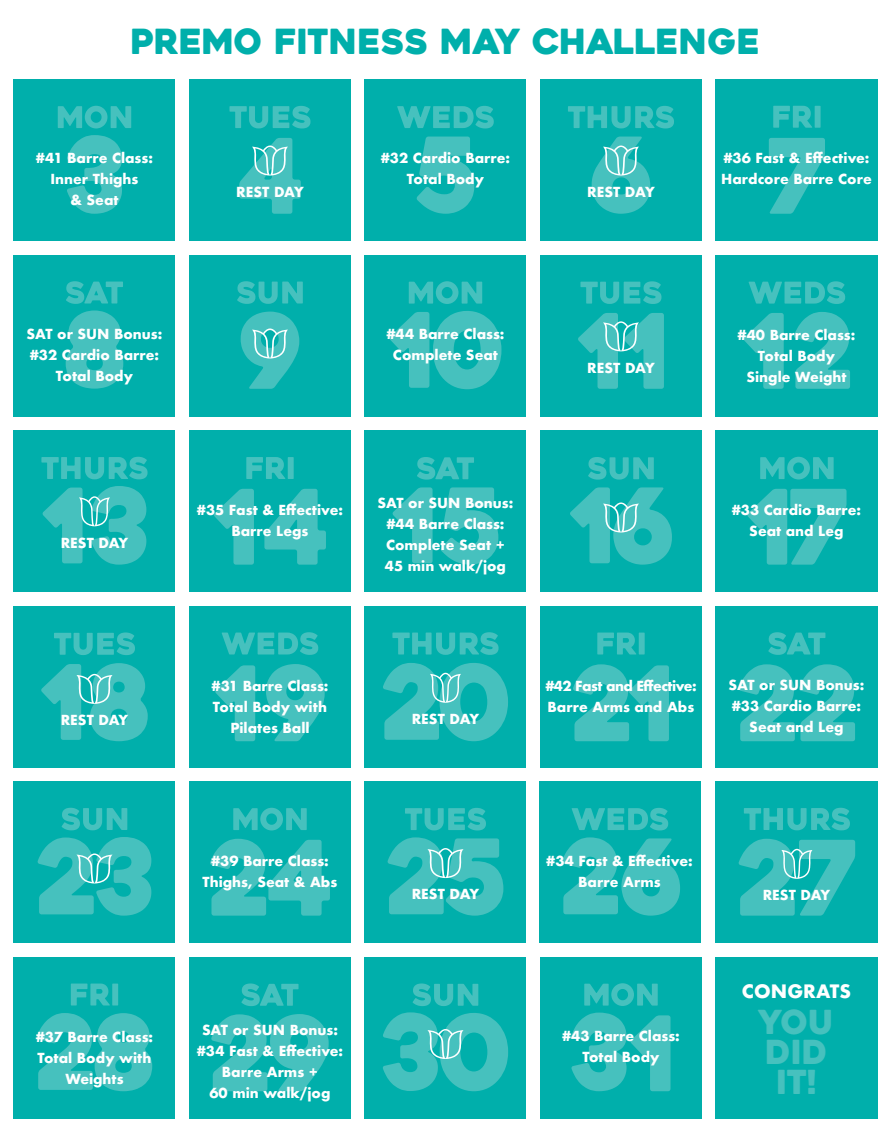
<style>
.page{position:relative;width:891px;height:1134px;background:#fff}
.page>*{position:absolute;margin:0;border:0;box-sizing:border-box;transform-origin:0 0}
.t1{font:34.5px "Heavitas";color:#00afab}
.t2{font:33px/30px "Heavitas";letter-spacing:-.01em;color:#46c1be;text-align:center}
.t3{font:700 18px "Futura";color:#fff}
.t4{font:700 13.5px/21px "Futura";color:#fff;text-align:center}
.t5{font:700 13.5px/21px "Futura";letter-spacing:-.025em;color:#fff}
</style>
<div class="page">
<div style="left:14px;top:80px;width:162px;height:162px;background:#00afab"></div>
<div style="left:716px;top:255px;width:162px;height:162px;background:#00afab"></div>
<div style="left:189px;top:606px;width:162px;height:162px;background:#00afab"></div>
<div style="left:14px;top:606px;width:162px;height:162px;background:#00afab"></div>
<div style="left:14px;top:782px;width:162px;height:162px;background:#00afab"></div>
<div style="left:364px;top:957px;width:162px;height:162px;background:#00afab"></div>
<div style="left:14px;top:957px;width:162px;height:162px;background:#00afab"></div>
<div style="left:189px;top:782px;width:162px;height:162px;background:#00afab"></div>
<div style="left:540px;top:957px;width:162px;height:162px;background:#00afab"></div>
<div style="left:364px;top:782px;width:162px;height:162px;background:#00afab"></div>
<div style="left:716px;top:957px;width:162px;height:162px;background:#00afab"></div>
<div style="left:189px;top:80px;width:162px;height:162px;background:#00afab"></div>
<div style="left:540px;top:255px;width:162px;height:162px;background:#00afab"></div>
<div style="left:189px;top:255px;width:162px;height:162px;background:#00afab"></div>
<div style="left:364px;top:80px;width:162px;height:162px;background:#00afab"></div>
<div style="left:189px;top:430px;width:162px;height:162px;background:#00afab"></div>
<div style="left:540px;top:606px;width:162px;height:162px;background:#00afab"></div>
<div style="left:364px;top:255px;width:162px;height:162px;background:#00afab"></div>
<div style="left:540px;top:80px;width:162px;height:162px;background:#00afab"></div>
<div style="left:14px;top:430px;width:162px;height:162px;background:#00afab"></div>
<div style="left:716px;top:782px;width:162px;height:162px;background:#00afab"></div>
<div style="left:539px;top:782px;width:162px;height:162px;background:#00afab"></div>
<div style="left:364px;top:606px;width:162px;height:162px;background:#00afab"></div>
<div style="left:716px;top:80px;width:162px;height:162px;background:#00afab"></div>
<div style="left:540px;top:430px;width:162px;height:162px;background:#00afab"></div>
<div style="left:716px;top:430px;width:162px;height:162px;background:#00afab"></div>
<div style="left:14px;top:255px;width:162px;height:162px;background:#00afab"></div>
<div style="left:364px;top:430px;width:162px;height:162px;background:#00afab"></div>
<div style="left:189px;top:957px;width:162px;height:162px;background:#00afab"></div>
<div style="left:716px;top:606px;width:162px;height:162px;background:#00afab"></div>
<svg style="left:773px;top:106px;width:48px;height:22px"></svg>
<svg style="left:760px;top:457px;width:74px;height:22px"></svg>
<svg style="left:584px;top:983px;width:74px;height:23px"></svg>
<svg style="left:744px;top:808px;width:106px;height:22px"></svg>
<svg style="left:66px;top:281px;width:57px;height:23px"></svg>
<svg style="left:237px;top:281px;width:66px;height:23px"></svg>
<svg style="left:62px;top:808px;width:65px;height:22px"></svg>
<svg style="left:58px;top:106px;width:73px;height:22px"></svg>
<svg style="left:409px;top:281px;width:73px;height:23px"></svg>
<svg style="left:233px;top:808px;width:74px;height:22px"></svg>
<svg style="left:229px;top:106px;width:82px;height:22px"></svg>
<svg style="left:580px;top:281px;width:82px;height:23px"></svg>
<svg style="left:405px;top:808px;width:81px;height:22px"></svg>
<svg style="left:397px;top:106px;width:97px;height:22px"></svg>
<svg style="left:749px;top:281px;width:96px;height:23px"></svg>
<svg style="left:572px;top:808px;width:96px;height:22px"></svg>
<svg style="left:568px;top:106px;width:106px;height:22px"></svg>
<svg style="left:768px;top:632px;width:57px;height:23px"></svg>
<svg style="left:41px;top:457px;width:107px;height:22px"></svg>
<svg style="left:246px;top:457px;width:48px;height:22px"></svg>
<svg style="left:71px;top:984px;width:47px;height:22px"></svg>
<svg style="left:417px;top:457px;width:57px;height:23px"></svg>
<svg style="left:241px;top:983px;width:58px;height:23px"></svg>
<svg style="left:588px;top:457px;width:66px;height:23px"></svg>
<svg style="left:413px;top:983px;width:65px;height:23px"></svg>
<svg style="left:54px;top:632px;width:81px;height:23px"></svg>
<svg style="left:222px;top:632px;width:96px;height:23px"></svg>
<svg style="left:392px;top:632px;width:107px;height:23px"></svg>
<svg style="left:597px;top:633px;width:48px;height:22px"></svg>
<svg style="left:390px;top:311px;width:111px;height:78px"></svg>
<svg style="left:67px;top:135px;width:55px;height:79px"></svg>
<svg style="left:417px;top:137px;width:57px;height:77px"></svg>
<svg style="left:769px;top:138px;width:56px;height:76px"></svg>
<svg style="left:66px;top:311px;width:57px;height:78px"></svg>
<svg style="left:744px;top:312px;width:106px;height:77px"></svg>
<svg style="left:214px;top:489px;width:112px;height:76px"></svg>
<svg style="left:393px;top:487px;width:105px;height:78px"></svg>
<svg style="left:747px;top:489px;width:100px;height:76px"></svg>
<svg style="left:215px;top:664px;width:110px;height:77px"></svg>
<svg style="left:573px;top:664px;width:96px;height:77px"></svg>
<svg style="left:739px;top:664px;width:116px;height:77px"></svg>
<svg style="left:210px;top:839px;width:120px;height:77px"></svg>
<svg style="left:562px;top:837px;width:118px;height:79px"></svg>
<svg style="left:37px;top:1013px;width:115px;height:78px"></svg>
<svg style="left:211px;top:1014px;width:118px;height:77px"></svg>
<svg style="left:571px;top:1013px;width:100px;height:78px"></svg>
<svg style="left:592px;top:137px;width:58px;height:77px"></svg>
<svg style="left:41px;top:663px;width:107px;height:78px"></svg>
<svg style="left:387px;top:837px;width:116px;height:79px"></svg>
<svg style="left:578px;top:313px;width:86px;height:76px"></svg>
<svg style="left:239px;top:138px;width:62px;height:76px"></svg>
<svg style="left:43px;top:486px;width:103px;height:79px"></svg>
<svg style="left:383px;top:663px;width:125px;height:78px"></svg>
<svg style="left:739px;top:839px;width:116px;height:77px"></svg>
<svg style="left:241px;top:312px;width:58px;height:77px"></svg>
<svg style="left:570px;top:487px;width:102px;height:78px"></svg>
<svg style="left:38px;top:837px;width:113px;height:79px"></svg>
<svg style="left:383px;top:1012px;width:125px;height:79px"></svg>
<h1 class="t1" style="left:130px;top:21px;width:632px">PREMO FITNESS MAY CHALLENGE</h1>
<p class="t4" style="left:36px;top:147px;width:118px">#41 Barre Class:<br>Inner Thighs<br>&amp; Seat</p>
<p class="t4" style="left:236px;top:181px;width:69px">REST DAY</p>
<p class="t4" style="left:381px;top:147px;width:131px">#32 Cardio Barre:<br>Total Body</p>
<p class="t4" style="left:721px;top:147px;width:152px;text-align:left">#36 Fast &amp; Effective:<br>Hardcore Barre Core</p>
<p class="t4" style="left:587px;top:181px;width:69px">REST DAY</p>
<p class="t4" style="left:27px;top:323px;width:137px">SAT or SUN Bonus: #32 Cardio Barre:<br>Total Body</p>
<p class="t4" style="left:386px;top:323px;width:120px">#44 Barre Class:<br>Complete Seat</p>
<p class="t4" style="left:587px;top:357px;width:69px">REST DAY</p>
<p class="t4" style="left:738px;top:324px;width:119px">#40 Barre Class:<br>Total Body<br>Single Weight</p>
<p class="t4" style="left:61px;top:532px;width:69px">REST DAY</p>
<p class="t4" style="left:61px;top:710px;width:69px">REST DAY</p>
<p class="t4" style="left:197px;top:499px;width:148px">#35 Fast &amp; Effective:<br>Barre Legs</p>
<p class="t4" style="left:378px;top:493px;width:137px">SAT or SUN Bonus: #44 Barre Class:<br>Complete Seat +<br>45 min walk/jog</p>
<p class="t4" style="left:732px;top:499px;width:131px">#33 Cardio Barre:<br>Seat and Leg</p>
<p class="t4" style="left:211px;top:675px;width:118px">#31 Barre Class:<br>Total Body with<br>Pilates Ball</p>
<p class="t4" style="left:412px;top:709px;width:69px">REST DAY</p>
<p class="t5" style="left:545px;top:675px;width:153px">#42 Fast and Effective:<br>Barre Arms and Abs</p>
<p class="t4" style="left:729px;top:674px;width:137px">SAT or SUN Bonus: #33 Cardio Barre:<br>Seat and Leg</p>
<p class="t4" style="left:203px;top:850px;width:136px">#39 Barre Class:<br>Thighs, Seat &amp; Abs</p>
<p class="t4" style="left:36px;top:1026px;width:119px">#37 Barre Class:<br>Total Body with<br>Weights</p>
<p class="t4" style="left:197px;top:1019px;width:148px">SAT or SUN Bonus: #34 Fast &amp; Effective:<br>Barre Arms +<br>60 min walk/jog</p>
<p class="t4" style="left:412px;top:884px;width:69px">REST DAY</p>
<p class="t4" style="left:546px;top:850px;width:148px">#34 Fast &amp; Effective:<br>Barre Arms</p>
<p class="t4" style="left:562px;top:1025px;width:119px">#43 Barre Class:<br>Total Body</p>
<p class="t4" style="left:763px;top:885px;width:69px">REST DAY</p>
<h3 class="t3" style="left:742px;top:978px;width:111px">CONGRATS</h3>
<h2 class="t2" style="left:759px;top:1008px;width:77px">YOU<br>DID<br>IT!</h2>
</div>
